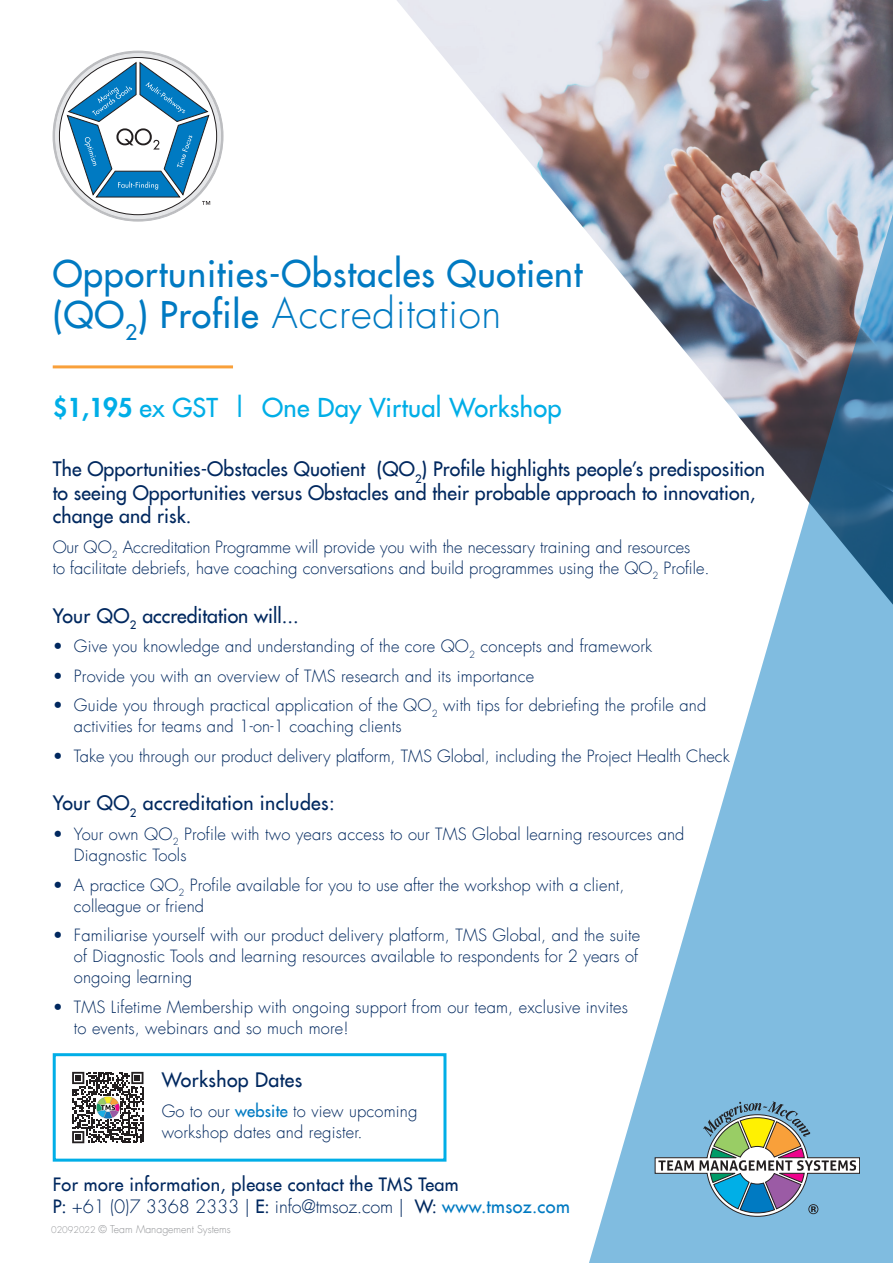
<style>
.page{position:relative;width:893px;height:1263px;background:#fff}
.page>*{position:absolute;margin:0;border:0;box-sizing:border-box;transform-origin:0 0}
.t1{font:300 40.5px "Futura LT";letter-spacing:.02em;color:#007ac2}
.t2{font:36px "Futura LT";letter-spacing:.02em;color:#007ac2}
.t3{font:25.5px "Futura LT";letter-spacing:.01em;color:#00aee7}
.t4{font:19.5px/23.4px "Futura LT";letter-spacing:.005em;color:#00285f}
.t5{font:18px/21.6px "Futura LT";letter-spacing:.02em;color:#00285f}
.t6{font:300 16.5px/21px "Futura LT";letter-spacing:.01em;color:#00285f}
.t7{font:300 10.5px "Futura LT";color:#939598}
.s1{font-weight:400;font-size:36px}
.s2{font-weight:800}
.s3{font-weight:400;color:#007ac2}
.s4{font-weight:300}
.s5{color:#007ac2}
.s6{font-size:9px}
</style>
<div class="page">
<img style="left:397px;top:0;width:496px;height:234px">
<svg style="left:589px;top:214px;width:304px;height:1049px"></svg>
<hr style="left:53px;top:365px;width:180px;height:3px;background:#f9a03a">
<svg style="left:53px;top:51px;width:170px;height:170px"></svg>
<svg style="left:56px;top:54px;width:165px;height:165px"></svg>
<svg style="left:59px;top:58px;width:158px;height:157px"></svg>
<svg style="left:66px;top:61px;width:144px;height:144px"></svg>
<svg style="left:655px;top:1101px;width:205px;height:115px"></svg>
<div style="left:53px;top:1053px;width:393px;height:108px;border:3px solid #00aee7"></div>
<svg style="left:72px;top:1072px;width:71px;height:71px"></svg>
<img style="left:96px;top:1096px;width:23px;height:23px">
<h2 class="t2" style="left:53px;top:251px;width:531px">Opportunities-Obstacles Quotient</h2>
<h1 class="t1" style="left:53px;top:289px;width:450px"><span class="s1">(QO</span><sub>2</sub><span class="s1">) Profile</span> Accreditation</h1>
<h3 class="t3" style="left:53px;top:391px;width:510px"><span class="s2">$1,195</span> ex GST | One Day Virtual Workshop</h3>
<p class="t4" style="left:53px;top:457px;width:714px">The Opportunities-Obstacles Quotient (QO<sub>2</sub>) Profile highlights people’s predisposition to seeing Opportunities versus Obstacles and their probable approach to innovation, change and risk.</p>
<p class="t6" style="left:53px;top:537px;width:658px">Our QO<sub>2</sub> Accreditation Programme will provide you with the necessary training and resources<br>to facilitate debriefs, have coaching conversations and build programmes using the QO<sub>2</sub> Profile.</p>
<p class="t4" style="left:53px;top:603px;width:247px">Your QO<sub>2</sub> accreditation will...</p>
<p class="t6" style="left:53px;top:636px;width:601px">• Give you knowledge and understanding of the core QO<sub>2</sub> concepts and framework</p>
<p class="t6" style="left:53px;top:665px;width:483px">• Provide you with an overview of TMS research and its importance</p>
<p class="t6" style="left:74px;top:695px;width:634px;text-indent:-21px">• Guide you through practical application of the QO<sub>2</sub> with tips for debriefing the profile and activities for teams and 1-on-1 coaching clients</p>
<p class="t6" style="left:53px;top:745px;width:679px">• Take you through our product delivery platform, TMS Global, including the Project Health Check</p>
<p class="t4" style="left:53px;top:791px;width:283px">Your QO<sub>2</sub> accreditation includes:</p>
<p class="t6" style="left:74px;top:824px;width:612px;text-indent:-21px">• Your own QO<sub>2</sub> Profile with two years access to our TMS Global learning resources and<br>Diagnostic Tools</p>
<p class="t6" style="left:74px;top:874px;width:552px;text-indent:-21px">• A practice QO<sub>2</sub> Profile available for you to use after the workshop with a client, colleague or friend</p>
<p class="t6" style="left:74px;top:925px;width:568px;text-indent:-21px">• Familiarise yourself with our product delivery platform, TMS Global, and the suite of Diagnostic Tools and learning resources available to respondents for 2 years of ongoing learning</p>
<p class="t6" style="left:74px;top:996px;width:555px;text-indent:-21px">• TMS Lifetime Membership with ongoing support from our team, exclusive invites to events, webinars and so much more!</p>
<p class="t4" style="left:162px;top:1068px;width:142px">Workshop Dates</p>
<p class="t6" style="left:162px;top:1101px;width:257px">Go to our <span class="s3">website</span> to view upcoming workshop dates and register.</p>
<p class="t5" style="left:53px;top:1173px;width:519px">For more information, please contact the TMS Team<br>P: <span class="s4">+61 (0)7 3368 2333 |</span> E: <span class="s4">info@tmsoz.com |</span> W: <span class="s5">www.tmsoz.com</span></p>
<p class="t7" style="left:51px;top:1222px;width:181px"><span class="s6">02092022</span> © Team Management Systems</p>
</div>
